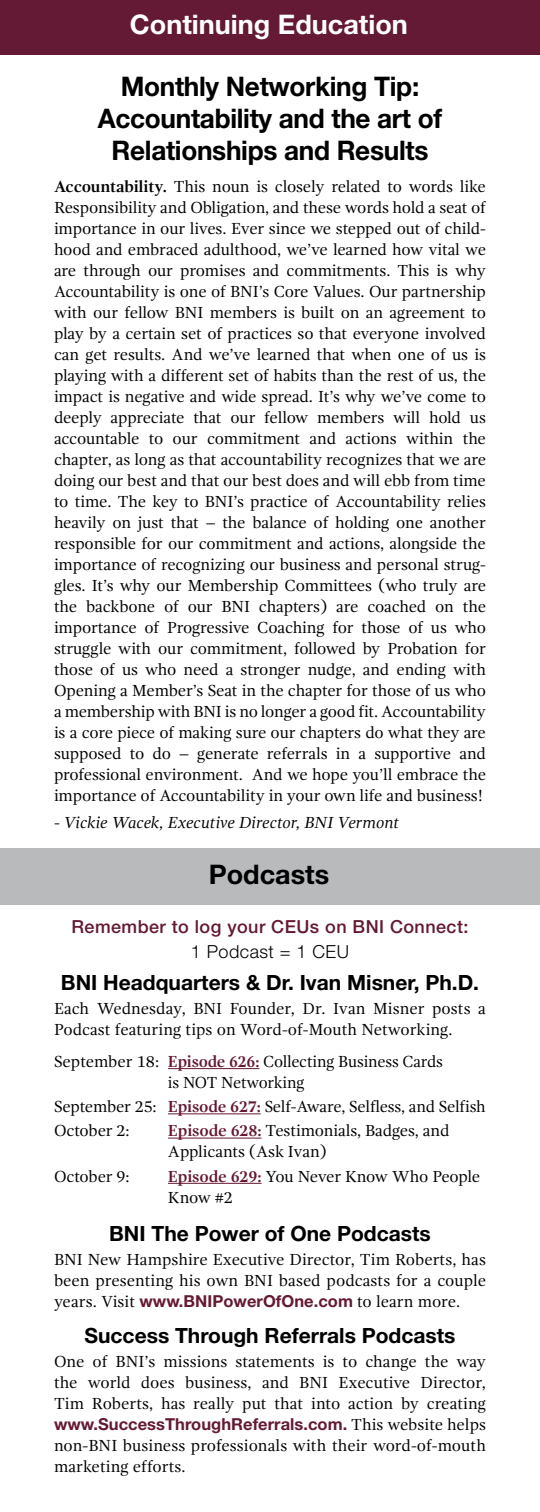
<style>
.page{position:relative;width:540px;height:1512px;background:#fff}
.page>*{position:absolute;margin:0;border:0;box-sizing:border-box;transform-origin:0 0}
.t1{font:700 27px/32.4px "Helvetica Neue";letter-spacing:-.01em;color:#000;text-align:center}
.t2{font:700 27px "Helvetica Neue";color:#fff}
.t3{font:700 21px "Helvetica Neue";color:#000}
.t4{font:500 18px "Helvetica Neue";letter-spacing:.025em;color:#641934}
.t5{font:300 18px "Helvetica Neue";letter-spacing:.025em;color:#000}
.t6{font:16.5px/21px "Gandhi Serif";letter-spacing:-.01em;color:#000}
.t7{font:700 16.5px "Helvetica Neue";letter-spacing:.005em;color:#641934}
.t8{font:italic 16.5px "Gandhi Serif";letter-spacing:.005em;color:#000}
.s1{font-weight:700}
.s2{font-weight:700;color:#641934}
.s3{font-family:"Helvetica Neue";font-weight:700;color:#641934}
.s4{font-family:"Gandhi Serif";font-weight:400;color:#000}
</style>
<div class="page">
<div style="left:0;top:848px;width:540px;height:56px;background:#b8babc"></div>
<hr style="left:168px;top:1068px;width:91px;height:1px;background:#641934">
<hr style="left:168px;top:1113px;width:93px;height:1px;background:#641934">
<hr style="left:168px;top:1138px;width:94px;height:1px;background:#641934">
<hr style="left:168px;top:1183px;width:94px;height:1px;background:#641934">
<div style="left:0;top:0;width:540px;height:54px;background:#641934"></div>
<h1 class="t2" style="left:130px;top:8px;width:279px">Continuing Education</h1>
<h1 class="t1" style="left:98px;top:69px;width:346px">Monthly Networking Tip:<br>Accountability and the art of<br>Relationships and Results</h1>
<p class="t6" style="left:54px;top:176px;width:434px;text-align:justify"><span class="s1">Accountability.</span> This noun is closely related to words like Responsibility and Obligation, and these words hold a seat of importance in our lives. Ever since we stepped out of child&shy;hood and embraced adulthood, we’ve learned how vital we are through our promises and commitments. This is why Accountability is one of BNI’s Core Values. Our partnership with our fellow BNI members is built on an agreement to play by a certain set of practices so that everyone involved can get results. And we’ve learned that when one of us is playing with a different set of habits than the rest of us, the impact is negative and wide spread. It’s why we’ve come to deeply appreciate that our fellow members will hold us accountable to our commitment and actions within the chapter, as long as that accountability recognizes that we are doing our best and that our best does and will ebb from time to time. The key to BNI’s practice of Accountability relies heavily on just that – the balance of holding one another responsible for our commitment and actions, alongside the importance of recognizing our business and personal strug&shy;gles. It’s why our Membership Committees (who truly are the backbone of our BNI chapters) are coached on the importance of Progressive Coaching for those of us who struggle with our commitment, followed by Probation for those of us who need a stronger nudge, and ending with Opening a Member’s Seat in the chapter for those of us who a membership with BNI is no longer a good fit. Accountability is a core piece of making sure our chapters do what they are supposed to do – generate referrals in a supportive and professional environment. And we hope you’ll embrace the importance of Accountability in your own life and business!</p>
<p class="t8" style="left:54px;top:813px;width:347px">- Vickie Wacek, Executive Director, BNI Vermont</p>
<h1 class="t1" style="left:209px;top:858px;width:122px">Podcasts</h1>
<p class="t4" style="left:71px;top:916px;width:399px">Remember to log your CEUs on BNI Connect:</p>
<p class="t5" style="left:191px;top:940px;width:160px">1 Podcast = 1 CEU</p>
<p class="t3" style="left:61px;top:969px;width:420px">BNI Headquarters &amp; Dr. Ivan Misner, Ph.D.</p>
<p class="t6" style="left:54px;top:998px;width:433px">Each Wednesday, BNI Founder, Dr. Ivan Misner posts a<br>Podcast featuring tips on Word-of-Mouth Networking.</p>
<p class="t6" style="left:168px;top:1051px;width:277px;text-indent:-114px">September 18: <span class="s2">Episode 626:</span> Collecting Business Cards is NOT Networking</p>
<p class="t6" style="left:54px;top:1095px;width:433px;line-height:24.3px">September 25: <span class="s2">Episode 627:</span> Self-Aware, Selfless, and Selfish<br>October 2:</p>
<p class="t6" style="left:168px;top:1120px;width:283px"><span class="s2">Episode 628:</span> Testimonials, Badges, and<br>Applicants (Ask Ivan)</p>
<p class="t6" style="left:54px;top:1166px;width:77px">October 9:</p>
<p class="t6" style="left:168px;top:1166px;width:314px"><span class="s2">Episode 629:</span> You Never Know Who People<br>Know #2</p>
<p class="t3" style="left:109px;top:1220px;width:323px">BNI The Power of One Podcasts</p>
<p class="t6" style="left:54px;top:1249px;width:434px;text-align:justify">BNI New Hampshire Executive Director, Tim Roberts, has been presenting his own BNI based podcasts for a couple years. Visit <span class="s3">www.BNIPowerOfOne.com</span> to learn more.</p>
<p class="t3" style="left:84px;top:1323px;width:373px">Success Through Referrals Podcasts</p>
<p class="t6" style="left:54px;top:1351px;width:434px;text-align:justify">One of BNI’s missions statements is to change the way the world does business, and BNI Executive Director, Tim Roberts, has really put that into action by creating</p>
<p class="t7" style="left:54px;top:1414px;width:434px">www.SuccessThroughReferrals.com. <span class="s4">This website helps</span></p>
<p class="t6" style="left:54px;top:1435px;width:434px">non-BNI business professionals with their word-of-mouth marketing efforts.</p>
</div>
